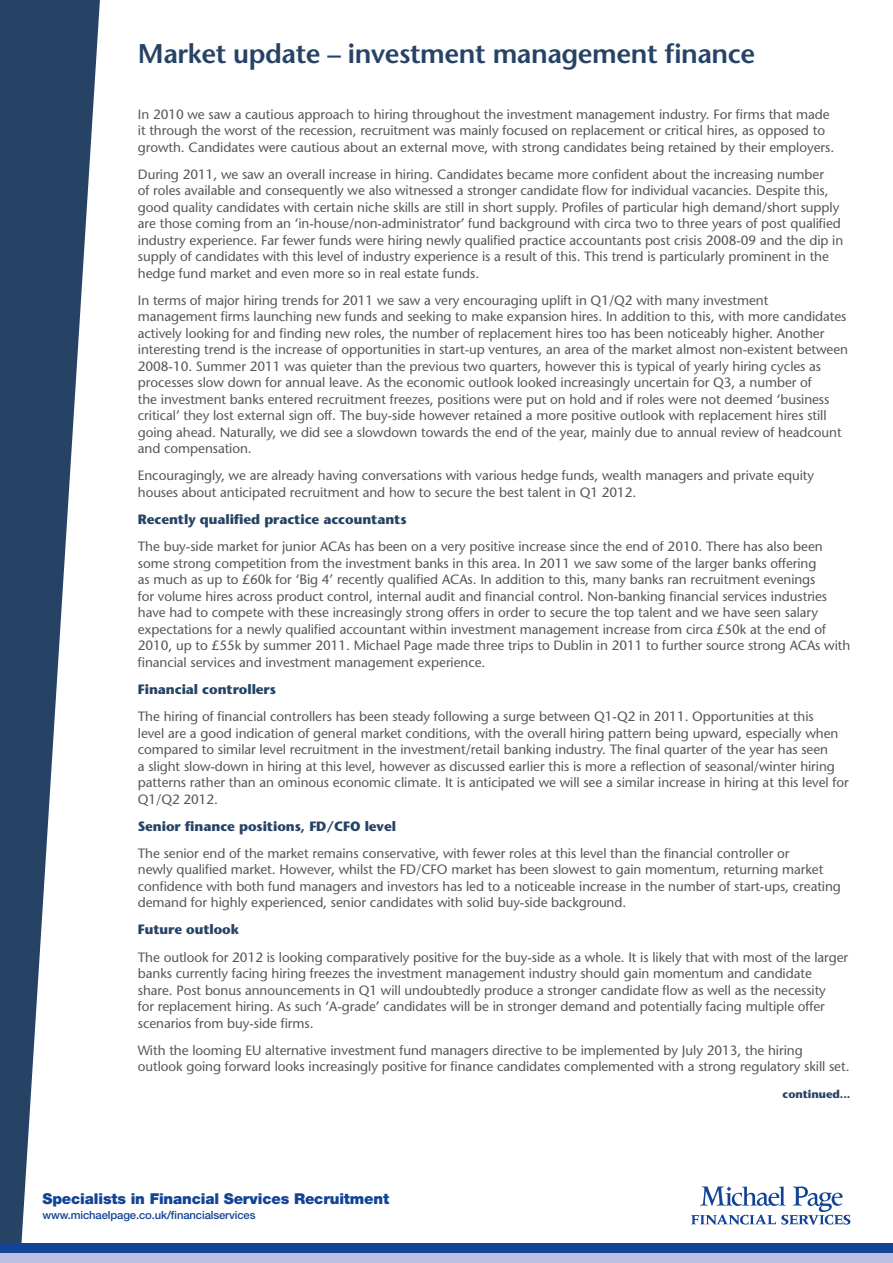
<style>
.page{position:relative;width:893px;height:1263px;background:#fff}
.page>*{position:absolute;margin:0;border:0;box-sizing:border-box;transform-origin:0 0}
.t1{font:600 27px "Stone Sans";letter-spacing:-.015em;color:#264365}
.t2{font:900 15px "Helvetica Neue";letter-spacing:-.01em;color:#134395}
.t3{font:13.5px/16.5px "Stone Sans";letter-spacing:-.005em;color:#575756}
.t4{font:700 13.5px "Stone Sans";letter-spacing:-.005em;color:#264365}
.t5{font:500 11.25px "Helvetica Neue";letter-spacing:-.01em;color:#134395}
.t6{font:700 11.25px "Stone Sans";letter-spacing:-.005em;color:#264365}
</style>
<div class="page">
<svg style="left:0;top:0;width:100px;height:1244px;fill:#264365"></svg>
<div style="left:0;top:1244px;width:893px;height:19px;background:#134395"></div>
<div style="left:0;top:1253px;width:893px;height:10px;background:#bcbfe2"></div>
<svg style="left:691px;top:1186px;width:159px;height:39px"></svg>
<h1 class="t1" style="left:138px;top:37px;width:619px">Market update – investment management finance</h1>
<p class="t3" style="left:138px;top:106px;width:698px">In 2010 we saw a cautious approach to hiring throughout the investment management industry. For firms that made it through the worst of the recession, recruitment was mainly focused on replacement or critical hires, as opposed to growth. Candidates were cautious about an external move, with strong candidates being retained by their employers.</p>
<p class="t3" style="left:138px;top:166px;width:707px">During 2011, we saw an overall increase in hiring. Candidates became more confident about the increasing number<br>of roles available and consequently we also witnessed a stronger candidate flow for individual vacancies. Despite this, good quality candidates with certain niche skills are still in short supply. Profiles of particular high demand/short supply are those coming from an ‘in-house/non-administrator’ fund background with circa two to three years of post qualified industry experience. Far fewer funds were hiring newly qualified practice accountants post crisis 2008-09 and the dip in supply of candidates with this level of industry experience is a result of this. This trend is particularly prominent in the hedge fund market and even more so in real estate funds.</p>
<p class="t3" style="left:138px;top:292px;width:712px">In terms of major hiring trends for 2011 we saw a very encouraging uplift in Q1/Q2 with many investment management firms launching new funds and seeking to make expansion hires. In addition to this, with more candidates actively looking for and finding new roles, the number of replacement hires too has been noticeably higher. Another interesting trend is the increase of opportunities in start-up ventures, an area of the market almost non-existent between 2008-10. Summer 2011 was quieter than the previous two quarters, however this is typical of yearly hiring cycles as processes slow down for annual leave. As the economic outlook looked increasingly uncertain for Q3, a number of<br>the investment banks entered recruitment freezes, positions were put on hold and if roles were not deemed ‘business critical’ they lost external sign off. The buy-side however retained a more positive outlook with replacement hires still going ahead. Naturally, we did see a slowdown towards the end of the year, mainly due to annual review of headcount and compensation.</p>
<p class="t3" style="left:138px;top:467px;width:678px">Encouragingly, we are already having conversations with various hedge funds, wealth managers and private equity houses about anticipated recruitment and how to secure the best talent in Q1 2012.</p>
<p class="t4" style="left:138px;top:511px;width:270px">Recently qualified practice accountants</p>
<p class="t3" style="left:138px;top:538px;width:714px">The buy-side market for junior ACAs has been on a very positive increase since the end of 2010. There has also been some strong competition from the investment banks in this area. In 2011 we saw some of the larger banks offering<br>as much as up to £60k for ‘Big 4’ recently qualified ACAs. In addition to this, many banks ran recruitment evenings<br>for volume hires across product control, internal audit and financial control. Non-banking financial services industries have had to compete with these increasingly strong offers in order to secure the top talent and we have seen salary expectations for a newly qualified accountant within investment management increase from circa £50k at the end of 2010, up to £55k by summer 2011. Michael Page made three trips to Dublin in 2011 to further source strong ACAs with financial services and investment management experience.</p>
<p class="t4" style="left:138px;top:681px;width:140px">Financial controllers</p>
<p class="t3" style="left:138px;top:708px;width:712px">The hiring of financial controllers has been steady following a surge between Q1-Q2 in 2011. Opportunities at this<br>level are a good indication of general market conditions, with the overall hiring pattern being upward, especially when compared to similar level recruitment in the investment/retail banking industry. The final quarter of the year has seen<br>a slight slow-down in hiring at this level, however as discussed earlier this is more a reflection of seasonal/winter hiring patterns rather than an ominous economic climate. It is anticipated we will see a similar increase in hiring at this level for Q1/Q2 2012.</p>
<p class="t4" style="left:138px;top:818px;width:260px">Senior finance positions, FD/CFO level</p>
<p class="t3" style="left:138px;top:845px;width:705px">The senior end of the market remains conservative, with fewer roles at this level than the financial controller or<br>newly qualified market. However, whilst the FD/CFO market has been slowest to gain momentum, returning market confidence with both fund managers and investors has led to a noticeable increase in the number of start-ups, creating demand for highly experienced, senior candidates with solid buy-side background.</p>
<p class="t4" style="left:138px;top:922px;width:103px">Future outlook</p>
<p class="t3" style="left:138px;top:949px;width:712px">The outlook for 2012 is looking comparatively positive for the buy-side as a whole. It is likely that with most of the larger banks currently facing hiring freezes the investment management industry should gain momentum and candidate share. Post bonus announcements in Q1 will undoubtedly produce a stronger candidate flow as well as the necessity<br>for replacement hiring. As such ‘A-grade’ candidates will be in stronger demand and potentially facing multiple offer scenarios from buy-side firms.</p>
<p class="t3" style="left:138px;top:1042px;width:713px">With the looming EU alternative investment fund managers directive to be implemented by July 2013, the hiring outlook going forward looks increasingly positive for finance candidates complemented with a strong regulatory skill set.</p>
<p class="t6" style="left:783px;top:1088px;width:69px">continued...</p>
<p class="t2" style="left:43px;top:1189px;width:348px">Specialists in Financial Services Recruitment</p>
<p class="t5" style="left:43px;top:1208px;width:215px">www.michaelpage.co.uk/financialservices</p>
</div>
